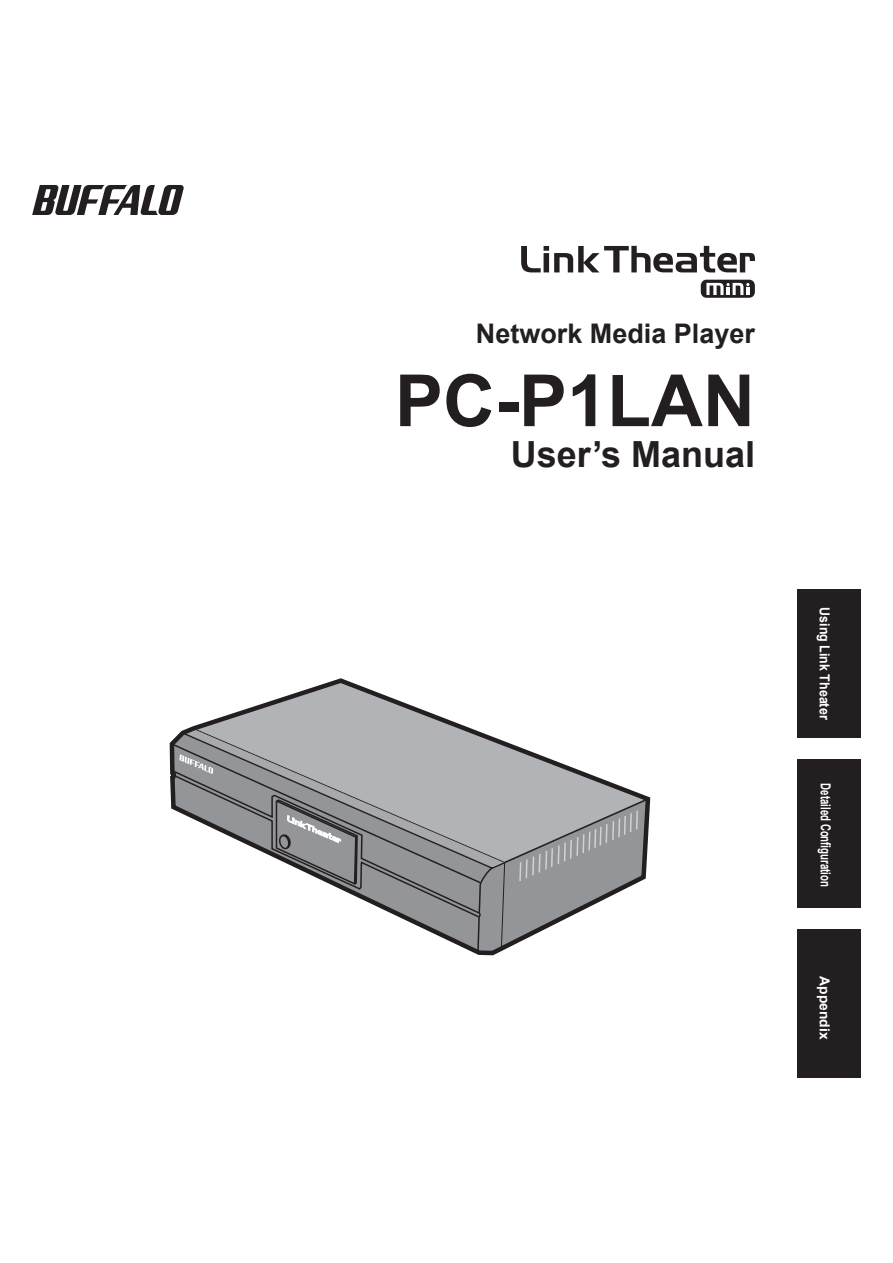
<style>
.page{position:relative;width:893px;height:1263px;background:#fff}
.page>*{position:absolute;margin:0;border:0;box-sizing:border-box;transform-origin:0 0}
.t1{font:700 72px "Arial";color:#231f20}
.t2{font:700 36px "Arial";color:#231f20}
.t3{font:700 27px "Arial";color:#231f20}
.t4{font:700 13.8px "Arial";color:#fff;scale:.7 1}
.t5{font:700 13.8px "Arial";color:#fff;scale:.9 1}
.t6{font:700 13.8px "Arial";color:#fff}
</style>
<div class="page">
<svg style="left:32px;top:185px;width:152px;height:30px"></svg>
<div style="left:798px;top:759px;width:63px;height:149px;background:#231f20"></div>
<div style="left:798px;top:929px;width:63px;height:149px;background:#231f20"></div>
<svg style="left:189px;top:678px;width:461px;height:277px"></svg>
<svg style="left:189px;top:731px;width:460px;height:223px"></svg>
<svg style="left:192px;top:727px;width:313px;height:223px"></svg>
<svg style="left:518px;top:809px;width:121px;height:73px;background:#9c9ea1"></svg>
<svg style="left:189px;top:886px;width:292px;height:33px"></svg>
<svg style="left:170px;top:728px;width:334px;height:158px;background:#a5a6a9"></svg>
<svg style="left:521px;top:246px;width:234px;height:26px"></svg>
<div style="left:701px;top:280px;width:54px;height:18px;background:#231f20;border-radius:6px"></div>
<svg style="left:706px;top:283px;width:43px;height:12px"></svg>
<div style="left:798px;top:589px;width:63px;height:149px;background:#231f20"></div>
<h3 class="t3" style="left:476px;top:316px;width:281px">Network Media Player</h3>
<h1 class="t1" style="left:395px;top:353px;width:361px">PC-P1LAN</h1>
<h2 class="t2" style="left:511px;top:431px;width:246px">User’s Manual</h2>
<p class="t5" style="left:834px;top:607px;width:126px;rotate:90deg">Using Link Theater</p>
<p class="t4" style="left:835px;top:783px;width:150px;rotate:90deg">Detailed Configuration</p>
<p class="t6" style="left:834px;top:976px;width:64px;rotate:90deg">Appendix</p>
</div>
